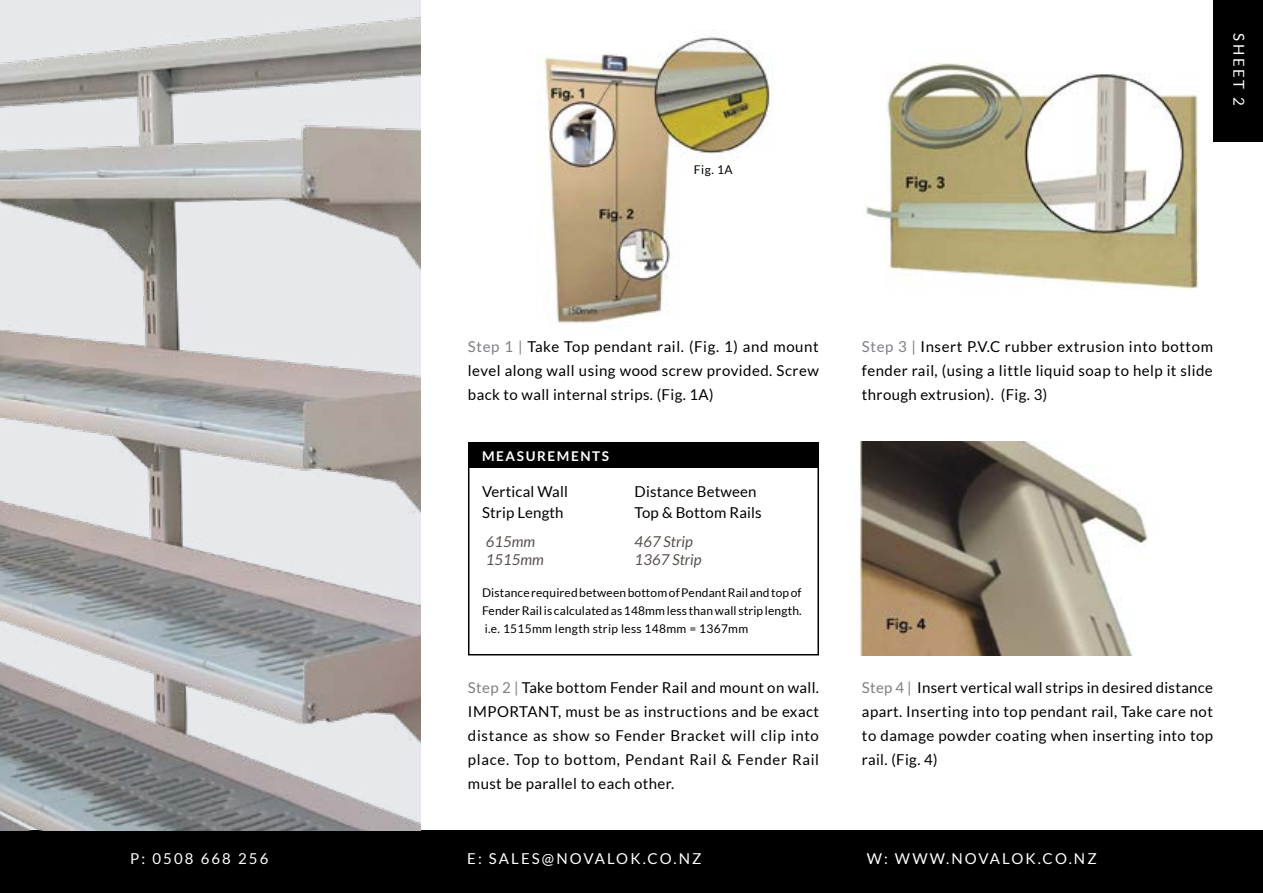
<style>
.page{position:relative;width:1263px;height:893px;background:#fff}
.page>*{position:absolute;margin:0;border:0;box-sizing:border-box;transform-origin:0 0}
.t1{font:15px/24px "Lato";letter-spacing:.025em;color:#000;text-align:justify}
.t2{font:15px "Lato";letter-spacing:.14em;color:#fff}
.t3{font:italic 15px/18px "Lato";color:#58514e}
.t4{font:700 13.5px "Lato";letter-spacing:.12em;color:#fff}
.t5{font:12px/18px "Lato";letter-spacing:.025em;color:#000;text-align:justify}
.s1{color:#7e7f83}
</style>
<div class="page">
<img style="left:859px;top:442px;width:289px;height:213px">
<img style="left:864px;top:63px;width:335px;height:226px">
<img style="left:540px;top:36px;width:233px;height:292px">
<div style="left:0;top:831px;width:1263px;height:62px;background:#000"></div>
<div style="left:1213px;top:0;width:50px;height:142px;background:#000"></div>
<div style="left:468px;top:442px;width:351px;height:213px;border:2px solid #000"></div>
<div style="left:469px;top:443px;width:350px;height:25px;background:#000"></div>
<img style="left:0;top:0;width:421px;height:831px">
<p class="t5" style="left:694px;top:160px;width:40px">Fig. 1A</p>
<p class="t2" style="left:1247px;top:33px;width:74px;rotate:90deg">SHEET 2</p>
<p class="t1" style="left:468px;top:335px;width:352px"><span class="s1">Step 1 |</span> Take Top pendant rail. (Fig. 1) and mount level along wall using wood screw provided. Screw back to wall internal strips. (Fig. 1A)</p>
<p class="t1" style="left:862px;top:335px;width:353px"><span class="s1">Step 3 |</span> Insert P.V.C rubber extrusion into bottom fender rail, (using a little liquid soap to help it slide through extrusion). (Fig. 3)</p>
<p class="t4" style="left:482px;top:448px;width:129px">MEASUREMENTS</p>
<p class="t1" style="left:482px;top:480px;width:87px;line-height:21px">Vertical Wall<br>Strip Length</p>
<p class="t1" style="left:635px;top:480px;width:129px;line-height:21px">Distance Between<br>Top &amp; Bottom Rails</p>
<p class="t3" style="left:486px;top:533px;width:60px">615mm<br>1515mm</p>
<p class="t3" style="left:635px;top:533px;width:68px">467 Strip<br>1367 Strip</p>
<p class="t5" style="left:482px;top:584px;width:321px">Distance required between bottom of Pendant Rail and top of Fender Rail is calculated as 148mm less than wall strip length. i.e. 1515mm length strip less 148mm = 1367mm</p>
<p class="t1" style="left:468px;top:676px;width:353px"><span class="s1">Step 2 |</span> Take bottom Fender Rail and mount on wall.<br>IMPORTANT, must be as instructions and be exact distance as show so Fender Bracket will clip into place. Top to bottom, Pendant Rail &amp; Fender Rail must be parallel to each other.</p>
<p class="t1" style="left:862px;top:676px;width:353px"><span class="s1">Step 4 |</span> Insert vertical wall strips in desired distance apart. Inserting into top pendant rail, Take care not to damage powder coating when inserting into top rail. (Fig. 4)</p>
<p class="t2" style="left:130px;top:851px;width:140px">P: 0508 668 256</p>
<p class="t2" style="left:467px;top:851px;width:236px">E: SALES@NOVALOK.CO.NZ</p>
<p class="t2" style="left:867px;top:851px;width:232px">W: WWW.NOVALOK.CO.NZ</p>
</div>
